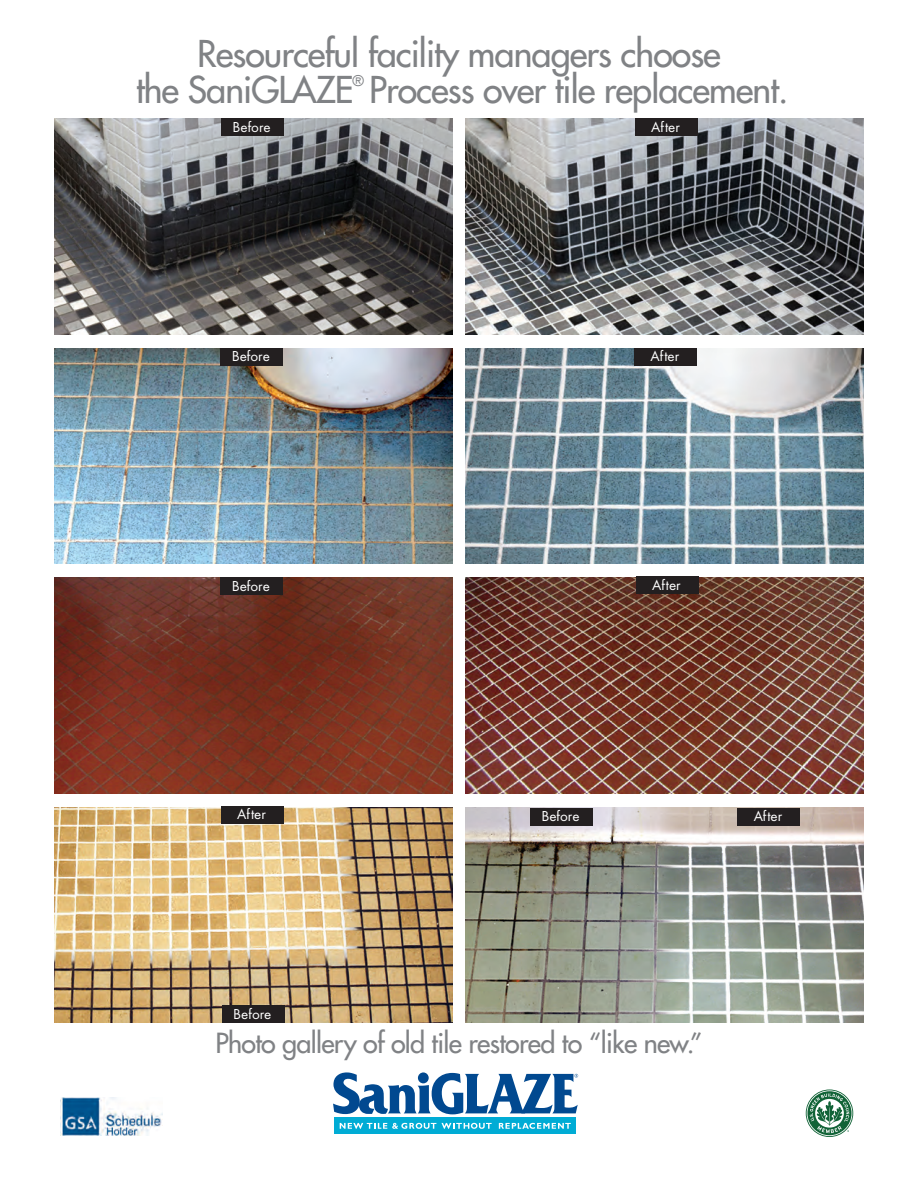
<style>
.page{position:relative;width:918px;height:1188px;background:#fff}
.page>*{position:absolute;margin:0;border:0;box-sizing:border-box;transform-origin:0 0}
.t1{font:36px/36px "Futura";letter-spacing:-.025em;color:#808285;text-align:center}
.t2{font:27px "Futura";letter-spacing:-.025em;color:#808285}
.t3{font:15px "Futura Book DTC";color:#fff}
.t4{font:14.4px "Futura";color:#808285}
</style>
<div class="page">
<div style="left:334px;top:1118px;width:242px;height:16px;background:#00acd5"></div>
<svg style="left:340px;top:1123px;width:152px;height:6px"></svg>
<svg style="left:499px;top:1123px;width:72px;height:6px"></svg>
<svg style="left:333px;top:1072px;width:246px;height:43px"></svg>
<div style="left:418px;top:1072px;width:11px;height:11px;background:#014990;border-radius:50%"></div>
<img style="left:61px;top:1097px;width:101px;height:38px">
<svg style="left:806px;top:1089px;width:47px;height:48px"></svg>
<img style="left:54px;top:118px;width:398px;height:216px">
<img style="left:466px;top:118px;width:398px;height:216px">
<img style="left:54px;top:348px;width:398px;height:216px">
<img style="left:466px;top:348px;width:398px;height:216px">
<img style="left:54px;top:578px;width:398px;height:216px">
<img style="left:466px;top:578px;width:398px;height:216px">
<img style="left:54px;top:807px;width:398px;height:216px">
<img style="left:466px;top:807px;width:398px;height:216px">
<div style="left:221px;top:118px;width:63px;height:18px;background:#231f20"></div>
<div style="left:635px;top:118px;width:63px;height:18px;background:#231f20"></div>
<div style="left:634px;top:348px;width:63px;height:17px;background:#231f20"></div>
<div style="left:636px;top:577px;width:62px;height:17px;background:#231f20"></div>
<div style="left:738px;top:808px;width:62px;height:17px;background:#231f20"></div>
<div style="left:221px;top:806px;width:63px;height:18px;background:#231f20"></div>
<div style="left:220px;top:348px;width:63px;height:17px;background:#231f20"></div>
<div style="left:220px;top:578px;width:63px;height:17px;background:#231f20"></div>
<div style="left:222px;top:1006px;width:62px;height:17px;background:#231f20"></div>
<div style="left:530px;top:808px;width:62px;height:17px;background:#231f20"></div>
<p class="t1" style="left:136px;top:38px;width:654px">Resourceful facility managers choose<br>the SaniGLAZE Process over tile replacement.</p>
<p class="t3" style="left:233px;top:118px;width:40px">Before</p>
<p class="t3" style="left:651px;top:118px;width:30px">After</p>
<p class="t4" style="left:352px;top:73px;width:13px">®</p>
<p class="t3" style="left:232px;top:347px;width:40px">Before</p>
<p class="t3" style="left:232px;top:577px;width:40px">Before</p>
<p class="t3" style="left:651px;top:347px;width:30px">After</p>
<p class="t3" style="left:652px;top:576px;width:30px">After</p>
<p class="t3" style="left:237px;top:805px;width:30px">After</p>
<p class="t3" style="left:754px;top:807px;width:30px">After</p>
<p class="t3" style="left:541px;top:807px;width:40px">Before</p>
<p class="t3" style="left:233px;top:1005px;width:40px">Before</p>
<p class="t2" style="left:215px;top:1030px;width:489px">Photo gallery of old tile restored to “like new.”</p>
</div>
